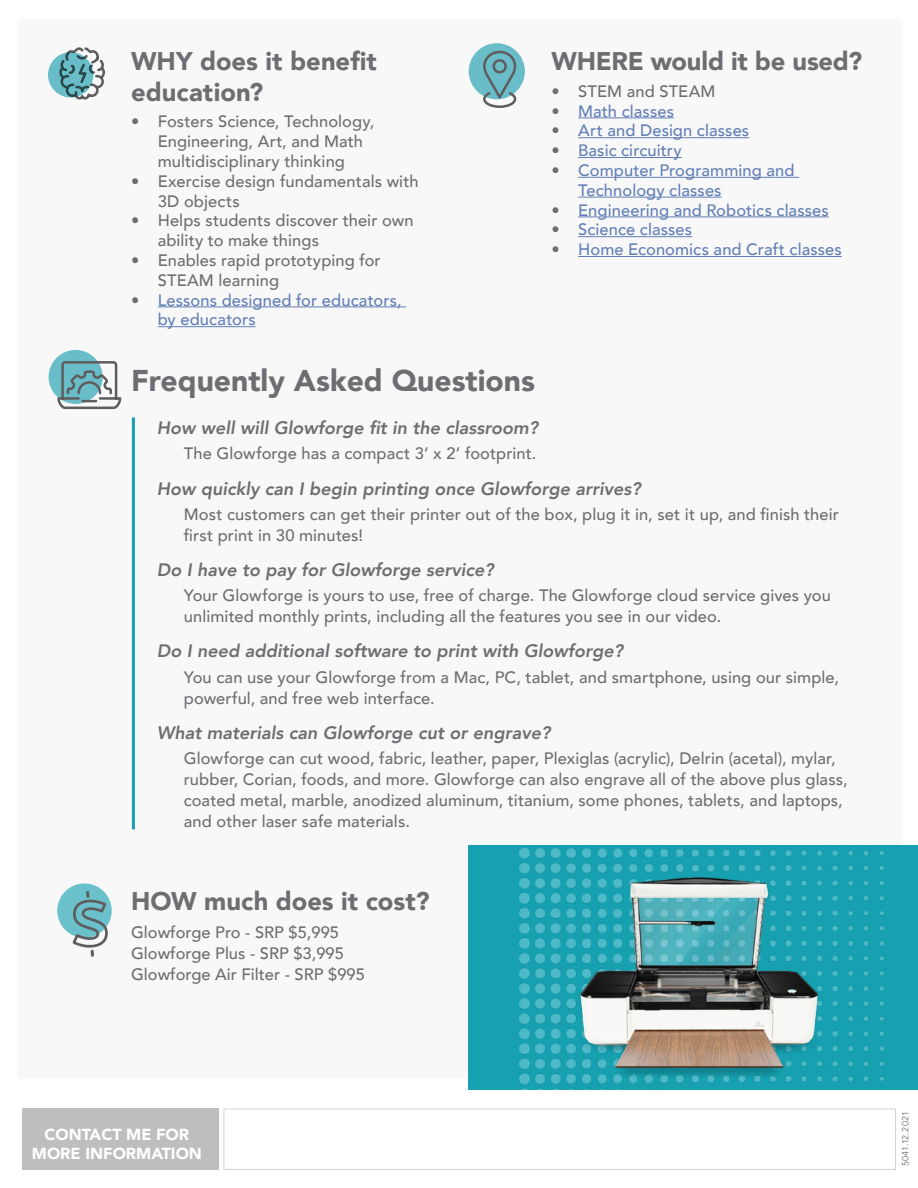
<style>
.page{position:relative;width:918px;height:1188px;background:#fff}
.page>*{position:absolute;margin:0;border:0;box-sizing:border-box;transform-origin:0 0}
.t1{font:900 30px "Avenir";color:#6d6e71}
.t2{font:900 25.5px/30.6px "Avenir";letter-spacing:-.005em;color:#6d6e71}
.t3{font:italic 800 18px "Avenir";color:#6d6e71}
.t4{font:500 16.5px/21px "Avenir";letter-spacing:.005em;color:#6d6e71}
.t5{font:500 16.5px/19.8px "Avenir";letter-spacing:.005em;color:#627fb5}
.t6{font:900 16.05px/18.6px "Avenir";color:#fff;text-align:center}
.t7{font:9px "Avenir";letter-spacing:.02em;color:#6d6e71}
.s1{color:#6d6e71}
</style>
<div class="page">
<div style="left:223px;top:1109px;width:673px;height:61px;border:1px solid #d1d3d4"></div>
<div style="left:22px;top:1109px;width:197px;height:61px;background:#bcbec0"></div>
<div style="left:18px;top:19px;width:885px;height:1060px;background:#f8f8f9"></div>
<div style="left:469px;top:846px;width:449px;height:244px;background:#16a0b0"></div>
<img style="left:519px;top:847px;width:365px;height:243px">
<img style="left:548px;top:878px;width:303px;height:201px">
<div style="left:49px;top:350px;width:54px;height:54px;background:#69bdc8;border-radius:50%"></div>
<hr style="left:158px;top:306px;width:248px;height:1px;background:#627fb5">
<hr style="left:158px;top:326px;width:98px;height:1px;background:#627fb5">
<hr style="left:578px;top:117px;width:96px;height:1px;background:#627fb5">
<hr style="left:578px;top:137px;width:171px;height:1px;background:#627fb5">
<hr style="left:578px;top:157px;width:104px;height:1px;background:#627fb5">
<hr style="left:578px;top:177px;width:221px;height:1px;background:#627fb5">
<hr style="left:578px;top:197px;width:144px;height:1px;background:#627fb5">
<hr style="left:578px;top:216px;width:251px;height:1px;background:#627fb5">
<hr style="left:578px;top:236px;width:114px;height:1px;background:#627fb5">
<hr style="left:578px;top:256px;width:264px;height:1px;background:#627fb5">
<svg style="left:469px;top:43px;width:56px;height:56px"></svg>
<svg style="left:482px;top:50px;width:36px;height:58px;background:#79adb3"></svg>
<svg style="left:58px;top:47px;width:47px;height:53px"></svg>
<svg style="left:48px;top:52px;width:45px;height:46px;background:#5ca2ab"></svg>
<hr style="left:132px;top:417px;width:3px;height:412px;background:#16a0b0">
<svg style="left:56px;top:360px;width:66px;height:50px"></svg>
<svg style="left:57px;top:883px;width:55px;height:55px"></svg>
<svg style="left:72px;top:891px;width:36px;height:66px"></svg>
<h2 class="t2" style="left:131px;top:45px;width:247px">WHY does it benefit education?</h2>
<p class="t4" style="left:158px;top:111px;width:218px;line-height:19.8px;text-indent:-27px">• Fosters Science, Technology,<br>Engineering, Art, and Math multidisciplinary thinking</p>
<p class="t4" style="left:158px;top:170px;width:262px;line-height:19.8px;text-indent:-27px">• Exercise design fundamentals with<br>3D objects</p>
<p class="t4" style="left:158px;top:210px;width:257px;line-height:19.8px;text-indent:-27px">• Helps students discover their own ability to make things</p>
<p class="t4" style="left:158px;top:250px;width:224px;line-height:19.8px;text-indent:-27px">• Enables rapid prototyping for<br>STEAM learning</p>
<p class="t5" style="left:158px;top:289px;width:245px;text-indent:-27px"><span class="s1">•</span> Lessons designed for educators, by educators</p>
<h1 class="t1" style="left:131px;top:354px;width:405px">Frequently Asked Questions</h1>
<h2 class="t2" style="left:552px;top:45px;width:312px">WHERE would it be used?</h2>
<p class="t4" style="left:552px;top:80px;width:165px">• STEM and STEAM</p>
<p class="t5" style="left:552px;top:100px;width:124px"><span class="s1">•</span> Math classes</p>
<p class="t5" style="left:552px;top:120px;width:199px"><span class="s1">•</span> Art and Design classes</p>
<p class="t5" style="left:552px;top:140px;width:132px"><span class="s1">•</span> Basic circuitry</p>
<p class="t5" style="left:578px;top:160px;width:218px;text-indent:-27px"><span class="s1">•</span> Computer Programming and<br>Technology classes</p>
<p class="t5" style="left:552px;top:199px;width:279px"><span class="s1">•</span> Engineering and Robotics classes</p>
<p class="t5" style="left:552px;top:219px;width:142px"><span class="s1">•</span> Science classes</p>
<p class="t5" style="left:552px;top:239px;width:292px"><span class="s1">•</span> Home Economics and Craft classes</p>
<p class="t3" style="left:157px;top:417px;width:383px">How well will Glowforge fit in the classroom?</p>
<p class="t4" style="left:184px;top:442px;width:354px">The Glowforge has a compact 3’ x 2’ footprint.</p>
<p class="t3" style="left:157px;top:478px;width:486px">How quickly can I begin printing once Glowforge arrives?</p>
<p class="t4" style="left:184px;top:503px;width:657px">Most customers can get their printer out of the box, plug it in, set it up, and finish their first print in 30 minutes!</p>
<p class="t3" style="left:157px;top:559px;width:338px">Do I have to pay for Glowforge service?</p>
<p class="t4" style="left:184px;top:584px;width:649px">Your Glowforge is yours to use, free of charge. The Glowforge cloud service gives you unlimited monthly prints, including all the features you see in our video.</p>
<p class="t3" style="left:157px;top:640px;width:468px">Do I need additional software to print with Glowforge?</p>
<p class="t4" style="left:184px;top:666px;width:657px">You can use your Glowforge from a Mac, PC, tablet, and smartphone, using our simple, powerful, and free web interface.</p>
<p class="t3" style="left:157px;top:722px;width:395px">What materials can Glowforge cut or engrave?</p>
<p class="t4" style="left:184px;top:747px;width:665px">Glowforge can cut wood, fabric, leather, paper, Plexiglas (acrylic), Delrin (acetal), mylar, rubber, Corian, foods, and more. Glowforge can also engrave all of the above plus glass, coated metal, marble, anodized aluminum, titanium, some phones, tablets, and laptops, and other laser safe materials.</p>
<h2 class="t2" style="left:131px;top:885px;width:300px">HOW much does it cost?</h2>
<p class="t4" style="left:131px;top:921px;width:235px">Glowforge Pro - SRP $5,995<br>Glowforge Plus - SRP $3,995<br>Glowforge Air Filter - SRP $995</p>
<p class="t6" style="left:32px;top:1125px;width:172px">CONTACT ME FOR<br>MORE INFORMATION</p>
<p class="t7" style="left:900px;top:1166px;width:56px;rotate:-90deg">5041.12.2021</p>
</div>
